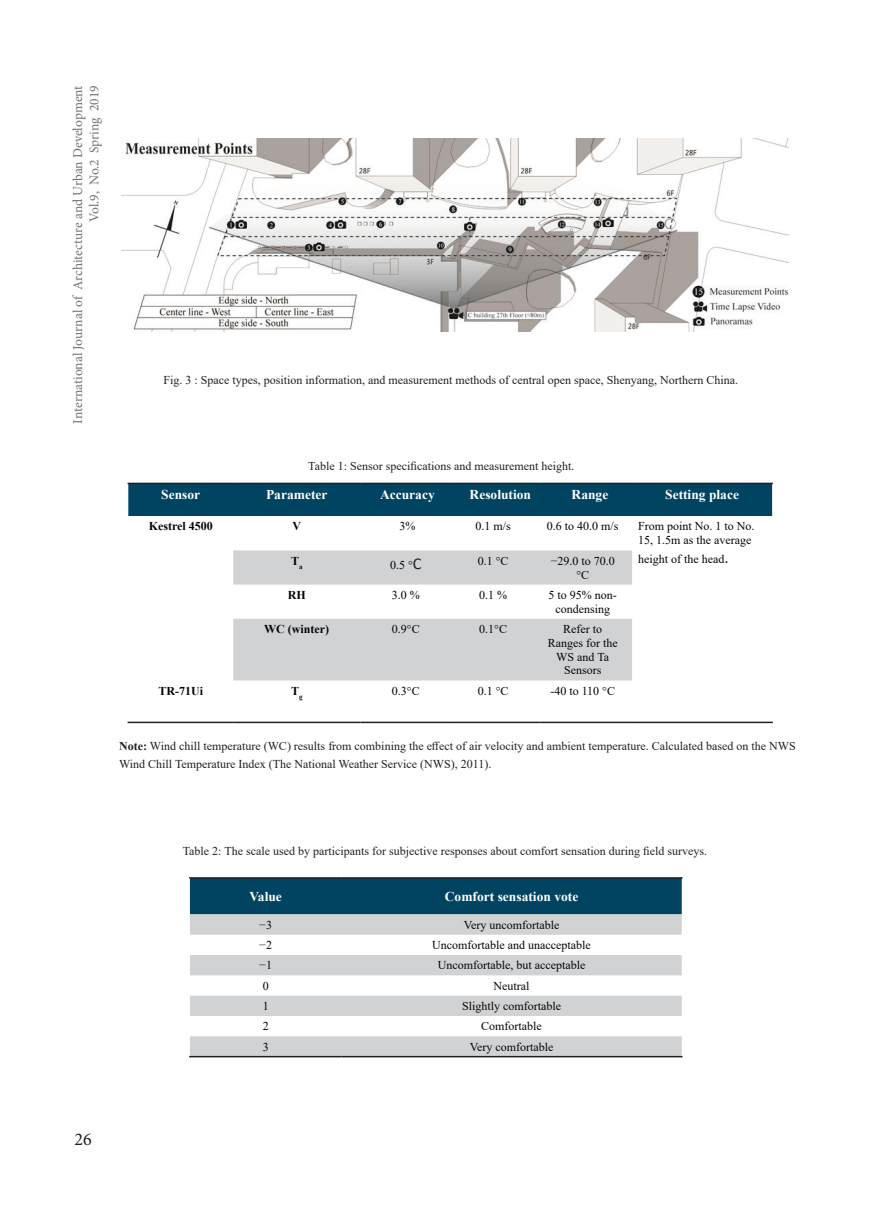
<style>
.page{position:relative;width:893px;height:1212px;background:#fff}
.page>*{position:absolute;margin:0;border:0;box-sizing:border-box;transform-origin:0 0}
.t1{font:18px "Minion Pro";color:#231f20}
.t2{font:700 13.5px "Times New Roman";color:#fff}
.t3{font:13.5px/16.2px "Minion Pro";letter-spacing:-.005em;color:#737370;text-align:right}
.t4{font:12px/18px "Times New Roman";color:#231f20}
.t5{font:12px/13.8px "Times New Roman";color:#040503;text-align:center}
.t6{font:700 12px "Times New Roman";color:#040503}
.t7{font:700 7.05px "Times New Roman";color:#040503}
.s1{font-family:"Calibri";font-size:16.5px;color:#231f20}
.s2{font-weight:700}
</style>
<div class="page">
<img style="left:122px;top:138px;width:667px;height:193px">
<div style="left:128px;top:484px;width:644px;height:32px;background:#004462"></div>
<svg style="left:233px;top:550px;width:399px;height:130px;fill:#d1d2d4"></svg>
<hr style="left:128px;top:483px;width:105px;height:1px;background:#231f20">
<hr style="left:233px;top:483px;width:127px;height:1px;background:#231f20">
<hr style="left:360px;top:483px;width:93px;height:1px;background:#231f20">
<hr style="left:453px;top:483px;width:88px;height:1px;background:#231f20">
<hr style="left:541px;top:483px;width:91px;height:1px;background:#231f20">
<hr style="left:632px;top:483px;width:141px;height:1px;background:#231f20">
<hr style="left:128px;top:722px;width:105px;height:1px;background:#231f20">
<hr style="left:233px;top:722px;width:127px;height:1px;background:#231f20">
<hr style="left:360px;top:722px;width:93px;height:1px;background:#231f20">
<hr style="left:453px;top:722px;width:88px;height:1px;background:#231f20">
<hr style="left:541px;top:722px;width:91px;height:1px;background:#231f20">
<hr style="left:632px;top:722px;width:141px;height:1px;background:#231f20">
<div style="left:190px;top:879px;width:492px;height:35px;background:#004462"></div>
<svg style="left:190px;top:914px;width:492px;height:142px;fill:#d1d2d4"></svg>
<hr style="left:189px;top:877px;width:152px;height:2px;background:#231f20">
<hr style="left:341px;top:877px;width:341px;height:2px;background:#231f20">
<hr style="left:189px;top:1056px;width:152px;height:1px;background:#231f20">
<hr style="left:341px;top:1056px;width:341px;height:1px;background:#231f20">
<p class="t3" style="left:70px;top:423px;width:339px;rotate:-90deg">International Journal of Architecture and Urban Development<br>Vol.9, No.2 Spring 2019</p>
<p class="t4" style="left:163px;top:370px;width:576px">Fig. 3 : Space types, position information, and measurement methods of central open space, Shenyang, Northern China.</p>
<p class="t4" style="left:308px;top:456px;width:268px">Table 1: Sensor specifications and measurement height.</p>
<p class="t2" style="left:161px;top:484px;width:41px">Sensor</p>
<p class="t2" style="left:266px;top:484px;width:63px">Parameter</p>
<p class="t2" style="left:380px;top:484px;width:56px">Accuracy</p>
<p class="t2" style="left:470px;top:484px;width:63px">Resolution</p>
<p class="t2" style="left:572px;top:484px;width:38px">Range</p>
<p class="t2" style="left:665px;top:484px;width:75px">Setting place</p>
<p class="t6" style="left:149px;top:517px;width:66px">Kes trel 4500</p>
<p class="t6" style="left:292px;top:517px;width:10px">V</p>
<p class="t5" style="left:399px;top:519px;width:17px">3%</p>
<p class="t5" style="left:475px;top:519px;width:37px">0.1 m/s</p>
<p class="t5" style="left:547px;top:519px;width:73px">0.6 to 40.0 m/s</p>
<p class="t5" style="left:638px;top:519px;width:118px;text-align:left">From point No. 1 to No.<br>15, 1.5m as the average</p>
<p class="t6" style="left:291px;top:552px;width:10px">T</p>
<p class="t5" style="left:638px;top:552px;width:92px">height of the head<span class="s1">.</span></p>
<p class="t7" style="left:299px;top:561px;width:5px">a</p>
<p class="t5" style="left:390px;top:557px;width:33px">0.5 °<span class="s1">C</span></p>
<p class="t5" style="left:478px;top:553px;width:32px">0.1 °C</p>
<p class="t5" style="left:551px;top:553px;width:66px">−29.0 to 70.0 °C</p>
<p class="t6" style="left:288px;top:586px;width:19px">RH</p>
<p class="t5" style="left:392px;top:588px;width:29px">3.0 %</p>
<p class="t5" style="left:479px;top:588px;width:29px">0.1 %</p>
<p class="t5" style="left:549px;top:588px;width:70px">5 to 95% non&shy;condensing</p>
<p class="t6" style="left:264px;top:620px;width:66px">WC (winter)</p>
<p class="t5" style="left:392px;top:622px;width:29px">0.9°C</p>
<p class="t5" style="left:479px;top:622px;width:29px">0.1°C</p>
<p class="t5" style="left:548px;top:622px;width:71px">Refer to<br>Ranges for the<br>WS and Ta<br>Sensors</p>
<p class="t6" style="left:158px;top:682px;width:46px">TR-71Ui</p>
<p class="t6" style="left:291px;top:682px;width:13px">T<sub>g</sub></p>
<p class="t5" style="left:392px;top:683px;width:29px">0.3°C</p>
<p class="t5" style="left:478px;top:683px;width:32px">0.1 °C</p>
<p class="t5" style="left:550px;top:683px;width:66px">-40 to 110 °C</p>
<p class="t4" style="left:119px;top:737px;width:678px"><span class="s2">Note:</span> Wind chill temperature (WC) results from combining the effect of air velocity and ambient temperature. Calculated based on the NWS<br>Wind Chill Temperature Index (The National Weather Service (NWS), 2011).</p>
<p class="t4" style="left:183px;top:841px;width:526px">Table 2: The scale used by participants for subjective responses about comfort sensation during field surveys.</p>
<p class="t2" style="left:249px;top:886px;width:34px">Value</p>
<p class="t2" style="left:445px;top:886px;width:135px">Comfort sensation vote</p>
<p class="t5" style="left:259px;top:917px;width:14px">−3</p>
<p class="t5" style="left:464px;top:917px;width:97px">Very uncomfortable</p>
<p class="t5" style="left:259px;top:938px;width:14px">−2</p>
<p class="t5" style="left:432px;top:938px;width:160px">Uncomfortable and unacceptable</p>
<p class="t5" style="left:259px;top:958px;width:14px">−1</p>
<p class="t5" style="left:438px;top:958px;width:149px">Uncomfortable, but acceptable</p>
<p class="t5" style="left:263px;top:978px;width:7px">0</p>
<p class="t5" style="left:494px;top:978px;width:37px">Neutral</p>
<p class="t5" style="left:263px;top:999px;width:7px">1</p>
<p class="t5" style="left:462px;top:999px;width:100px">Slightly comfortable</p>
<p class="t5" style="left:263px;top:1019px;width:7px">2</p>
<p class="t5" style="left:481px;top:1019px;width:62px">Comfortable</p>
<p class="t5" style="left:263px;top:1039px;width:7px">3</p>
<p class="t5" style="left:470px;top:1039px;width:85px">Very comfortable</p>
<h1 class="t1" style="left:74px;top:1127px;width:19px">26</h1>
</div>
